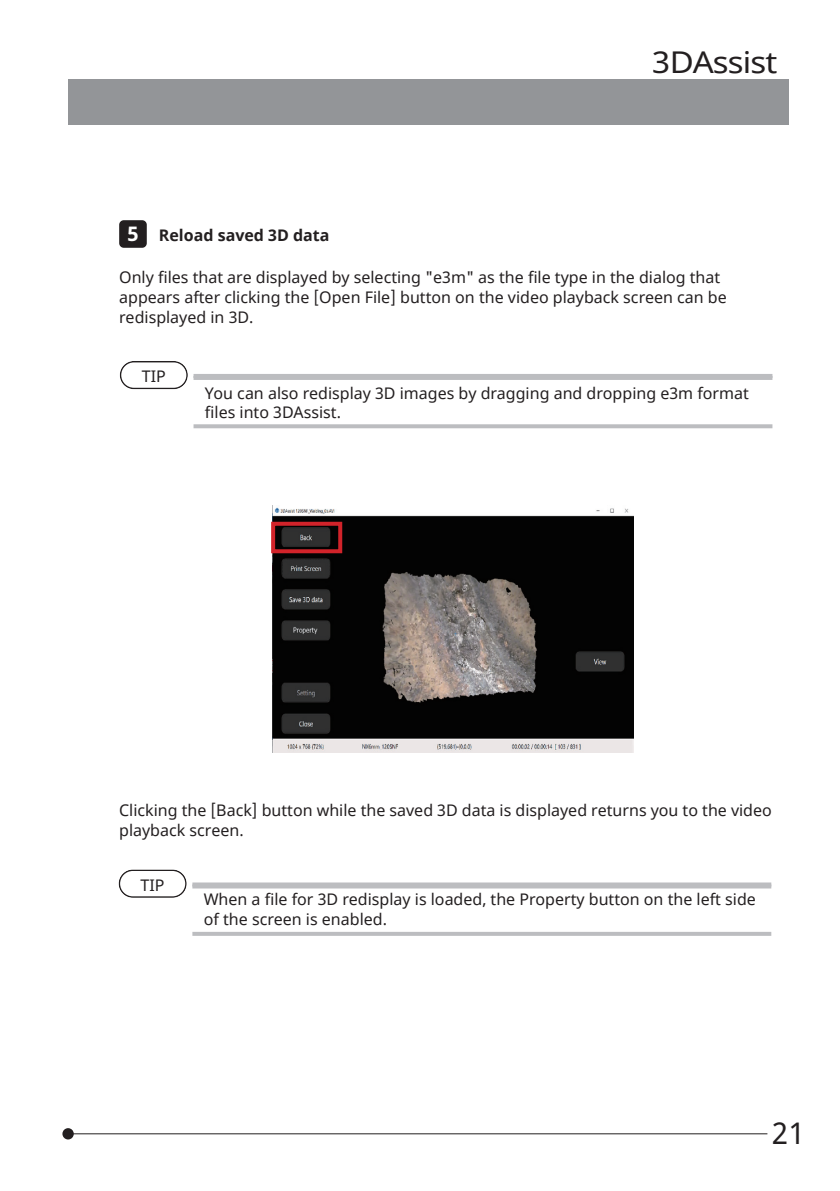
<style>
.page{position:relative;width:840px;height:1191px;background:#fff}
.page>*{position:absolute;margin:0;border:0;box-sizing:border-box;transform-origin:0 0}
.t1{font:30px "Noto Sans";letter-spacing:-.025em;color:#231f20;scale:1.1 1}
.t2{font:30px "Noto Sans";letter-spacing:-.025em;color:#231f20}
.t3{font:700 20.2px "Noto Sans";color:#fff}
.t4{font:16px/20px "Noto Sans";color:#231f20}
.t5{font:700 16px "Noto Sans";color:#231f20}
</style>
<div class="page">
<div style="left:62px;top:1128px;width:12px;height:11px;background:#231f20;border-radius:50%"></div>
<hr style="left:68px;top:1133px;width:699px;height:1px;background:#231f20">
<div style="left:68px;top:79px;width:720px;height:46px;background:#939598"></div>
<div style="left:119px;top:220px;width:28px;height:28px;background:#231f20;border-radius:5px"></div>
<hr style="left:193px;top:374px;width:579px;height:4px;background:#bcbdc0">
<hr style="left:193px;top:376px;width:579px;height:4px;background:#bcbdc0">
<svg style="left:193px;top:424px;width:579px;height:4px;background:#c0c1c4"></svg>
<div style="left:120px;top:361px;width:68px;height:28px;border:2px solid #231f20;border-radius:13px"></div>
<svg style="left:192px;top:882px;width:578px;height:2px"></svg>
<hr style="left:192px;top:884px;width:578px;height:4px;background:#bcbdc0">
<hr style="left:192px;top:932px;width:578px;height:4px;background:#bcbdc0">
<div style="left:118px;top:869px;width:69px;height:29px;border:2px solid #231f20;border-radius:13px"></div>
<img style="left:272px;top:505px;width:361px;height:247px">
<div style="left:271px;top:522px;width:71px;height:31px;border:4px solid #d1232a"></div>
<h1 class="t1" style="left:652px;top:42px;width:115px">3DAssist</h1>
<p class="t3" style="left:127px;top:219px;width:13px">5</p>
<p class="t5" style="left:159px;top:223px;width:172px">Reload saved 3D data</p>
<p class="t4" style="left:119px;top:268px;width:608px">Only files that are displayed by selecting "e3m" as the file type in the dialog that appears after clicking the [Open File] button on the video playback screen can be redisplayed in 3D.</p>
<p class="t4" style="left:142px;top:367px;width:25px">TIP</p>
<p class="t4" style="left:205px;top:384px;width:545px;line-height:19px">You can also redisplay 3D images by dragging and dropping e3m format files into 3DAssist.</p>
<p class="t4" style="left:119px;top:801px;width:653px">Clicking the [Back] button while the saved 3D data is displayed returns you to the video playback screen.</p>
<p class="t4" style="left:141px;top:875px;width:25px">TIP</p>
<p class="t4" style="left:204px;top:890px;width:553px">When a file for 3D redisplay is loaded, the Property button on the left side of the screen is enabled.</p>
<h1 class="t2" style="left:771px;top:1112px;width:35px">21</h1>
</div>
